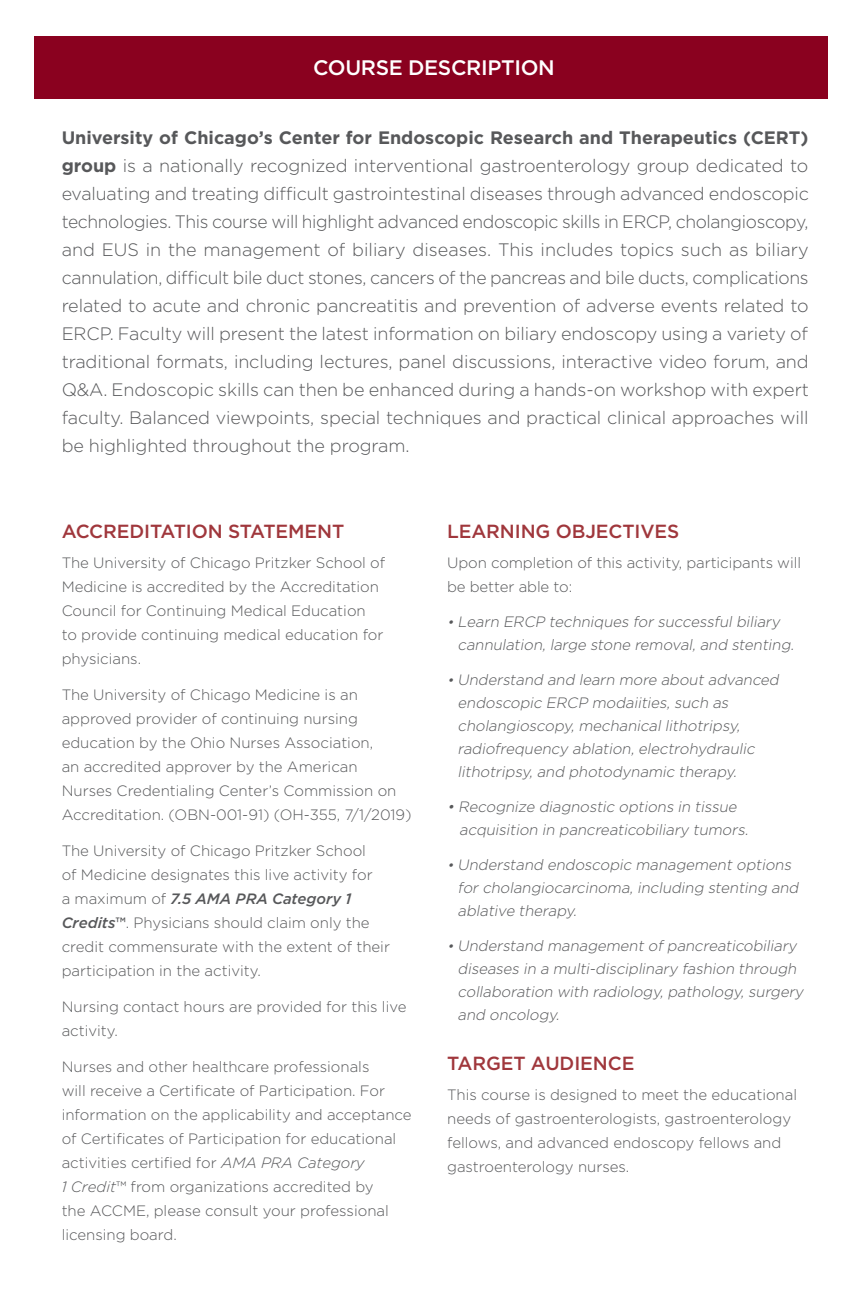
<style>
.page{position:relative;width:864px;height:1296px;background:#fff}
.page>*{position:absolute;margin:0;border:0;box-sizing:border-box;transform-origin:0 0}
.Subhead{font:500 21px "Gotham HTF";letter-spacing:-.015em;color:#fff}
.EU_HEADER{font:500 19px "Gotham";letter-spacing:-.005em;color:#a0373c}
.Body_Copy{font:300 18px/28px "Gotham";letter-spacing:-.005em;color:#57585a;text-align:justify}
.Body_Copy-2{font:300 15px/24px "Gotham";color:#57585a}
.Body_Copy-3{font:italic 300 15px/23px "Gotham";color:#57585a}
.s1{font-weight:700}
.s2{font-weight:500;font-style:italic}
.s3{font-weight:500}
.s4{font-style:italic}
.s5{font-size:14px}
</style>
<div class="page">
<div style="left:34px;top:36px;width:794px;height:63px;background:#8a011f"></div>
<p class="Subhead" style="left:313px;top:56px;width:243px">COURSE DESCRIPTION</p>
<p class="Body_Copy" style="left:62px;top:123px;width:749px"><span class="s1">University of Chicago’s Center for Endoscopic Research and Therapeutics (CERT) group</span> is a nationally recognized interventional gastroenterology group dedicated to evaluating and treating difficult gastrointestinal diseases through advanced endoscopic technologies. This course will highlight advanced endoscopic skills in ERCP, cholangioscopy, and EUS in the management of biliary diseases. This includes topics such as biliary cannulation, difficult bile duct stones, cancers of the pancreas and bile ducts, complications related to acute and chronic pancreatitis and prevention of adverse events related to ERCP. Faculty will present the latest information on biliary endoscopy using a variety of traditional formats, including lectures, panel discussions, interactive video forum, and Q&amp;A. Endoscopic skills can then be enhanced during a hands-on workshop with expert faculty. Balanced viewpoints, special techniques and practical clinical approaches will be highlighted throughout the program.</p>
<p class="EU_HEADER" style="left:62px;top:519px;width:284px">ACCREDITATION STATEMENT</p>
<p class="Body_Copy-2" style="left:62px;top:551px;width:325px">The University of Chicago Pritzker School of Medicine is accredited by the Accreditation Council for Continuing Medical Education<br>to provide continuing medical education for physicians.</p>
<p class="Body_Copy-2" style="left:62px;top:683px;width:351px">The University of Chicago Medicine is an approved provider of continuing nursing education by the Ohio Nurses Association,<br>an accredited approver by the American Nurses Credentialing Center’s Commission on Accreditation. (OBN-001-91) (OH-355, 7/1/2019)</p>
<p class="Body_Copy-2" style="left:62px;top:839px;width:330px">The University of Chicago Pritzker School<br>of Medicine designates this live activity for<br>a maximum of <span class="s2">7.5 AMA PRA Category 1<br>Credits</span><span class="s3">™</span>. Physicians should claim only the credit commensurate with the extent of their participation in the activity.</p>
<p class="Body_Copy-2" style="left:62px;top:995px;width:346px">Nursing contact hours are provided for this live activity.</p>
<p class="Body_Copy-2" style="left:62px;top:1055px;width:352px">Nurses and other healthcare professionals<br>will receive a Certificate of Participation. For information on the applicability and acceptance of Certificates of Participation for educational activities certified for <span class="s4">AMA PRA Category<br>1 Credit</span>™ from organizations accredited by<br>the ACCME, please consult your professional licensing board.</p>
<p class="EU_HEADER" style="left:447px;top:519px;width:234px">LEARNING OBJECTIVES</p>
<p class="Body_Copy-2" style="left:447px;top:550px;width:355px">Upon completion of this activity, participants will be better able to:</p>
<p class="Body_Copy-3" style="left:458px;top:610px;width:341px;text-indent:-10px"><span class="s5">•</span> Learn ERCP techniques forsuccessfulbiliary cannulation,large stone removal,and stenting.</p>
<p class="Body_Copy-3" style="left:458px;top:668px;width:326px;text-indent:-10px"><span class="s5">•</span> Understand and learn more aboutadvanced endoscopic ERCP modaiities,such as cholangioscopy,mechanicallithotripsy, radiofrequency ablation,electrohydraulic lithotripsy,and photodynamic therapy.</p>
<p class="Body_Copy-3" style="left:459px;top:795px;width:294px;text-indent:-12px">• Recognize diagnostic options in tissue acquisition in pancreaticobiliary tumors.</p>
<p class="Body_Copy-3" style="left:458px;top:853px;width:346px;text-indent:-10px"><span class="s5">•</span> Understand endoscopic managementoptions forcholangiocarcinoma,including stenting and ablative therapy.</p>
<p class="Body_Copy-3" style="left:458px;top:934px;width:351px;text-indent:-10px"><span class="s5">•</span> Understand managementofpancreaticobiliary diseases in a multi-disciplinary fashion through collaboration with radiology,pathology,surgery and oncology.</p>
<p class="EU_HEADER" style="left:447px;top:1051px;width:189px">TARGET AUDIENCE</p>
<p class="Body_Copy-2" style="left:447px;top:1082px;width:351px">This course is designed to meet the educational needs of gastroenterologists, gastroenterology fellows, and advanced endoscopy fellows and gastroenterology nurses.</p>
</div>
